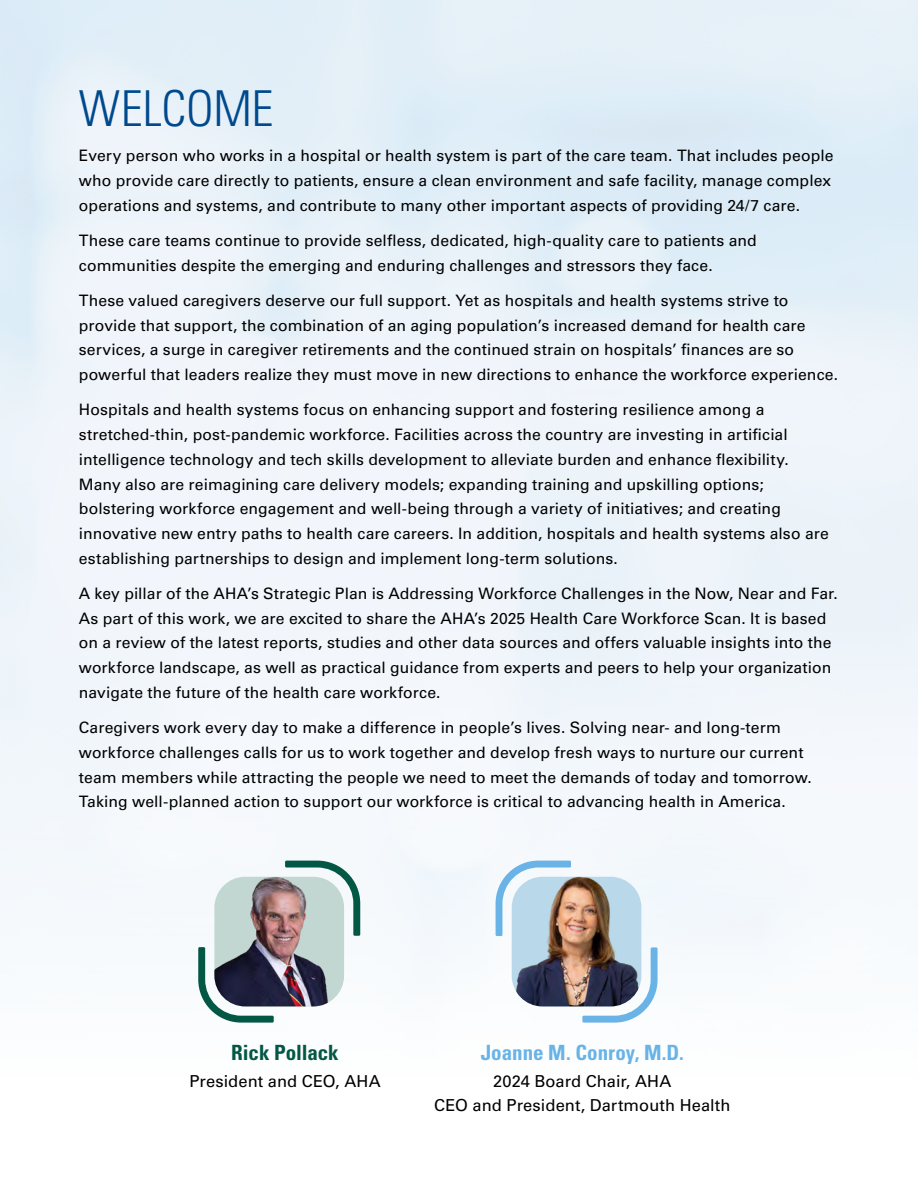
<style>
.page{position:relative;width:918px;height:1188px;background:#fff}
.page>*{position:absolute;margin:0;border:0;box-sizing:border-box;transform-origin:0 0}
.t1{font:300 condensed 49.5px "Univers LT Std";letter-spacing:-.005em;color:#00498d}
.t2{font:700 condensed 21px "Univers LT Std";color:#69b3e7}
.t3{font:700 condensed 21px "Univers LT Std";letter-spacing:-.005em;color:#035745}
.t4{font:16.5px/24px "Univers LT Std";letter-spacing:.005em;color:#000;text-align:center}
.t5{font:15.75px/24.8px "Univers LT Std";letter-spacing:.005em;color:#000}
</style>
<div class="page">
<img style="left:214px;top:877px;width:130px;height:129px">
<svg style="left:285px;top:861px;width:75px;height:75px"></svg>
<svg style="left:198px;top:947px;width:76px;height:76px"></svg>
<img style="left:512px;top:877px;width:129px;height:129px">
<img style="left:582px;top:947px;width:76px;height:76px">
<svg style="left:496px;top:861px;width:75px;height:75px"></svg>
<h1 class="t1" style="left:79px;top:79px;width:196px">WELCOME</h1>
<p class="t5" style="left:79px;top:143px;width:756px">Every person who works in a hospital or health system is part of the care team. That includes people who provide care directly to patients, ensure a clean environment and safe facility, manage complex operations and systems, and contribute to many other important aspects of providing 24/7 care.</p>
<p class="t5" style="left:79px;top:228px;width:679px">These care teams continue to provide selfless, dedicated, high-quality care to patients and communities despite the emerging and enduring challenges and stressors they face.</p>
<p class="t5" style="left:79px;top:288px;width:761px">These valued caregivers deserve our full support. Yet as hospitals and health systems strive to provide that support, the combination of an aging population’s increased demand for health care services, a surge in caregiver retirements and the continued strain on hospitals’ finances are so powerful that leaders realize they must move in new directions to enhance the workforce experience.</p>
<p class="t5" style="left:79px;top:397px;width:751px">Hospitals and health systems focus on enhancing support and fostering resilience among a stretched-thin, post-pandemic workforce. Facilities across the country are investing in artificial intelligence technology and tech skills development to alleviate burden and enhance flexibility.<br>Many also are reimagining care delivery models; expanding training and upskilling options; bolstering workforce engagement and well-being through a variety of initiatives; and creating innovative new entry paths to health care careers. In addition, hospitals and health systems also are establishing partnerships to design and implement long-term solutions.</p>
<p class="t5" style="left:79px;top:581px;width:760px">A key pillar of the AHA’s Strategic Plan is Addressing Workforce Challenges in the Now, Near and Far.<br>As part of this work, we are excited to share the AHA’s 2025 Health Care Workforce Scan. It is based on a review of the latest reports, studies and other data sources and offers valuable insights into the workforce landscape, as well as practical guidance from experts and peers to help your organization navigate the future of the health care workforce.</p>
<p class="t5" style="left:79px;top:715px;width:734px">Caregivers work every day to make a difference in people’s lives. Solving near- and long-term workforce challenges calls for us to work together and develop fresh ways to nurture our current team members while attracting the people we need to meet the demands of today and tomorrow.<br>Taking well-planned action to support our workforce is critical to advancing health in America.</p>
<h2 class="t3" style="left:231px;top:1039px;width:109px">Rick Pollack</h2>
<p class="t4" style="left:189px;top:1069px;width:193px">President and CEO, AHA</p>
<h2 class="t2" style="left:481px;top:1039px;width:205px">Joanne M. Conroy, M.D.</h2>
<p class="t4" style="left:434px;top:1069px;width:298px">2024 Board Chair, AHA<br>CEO and President, Dartmouth Health</p>
</div>
